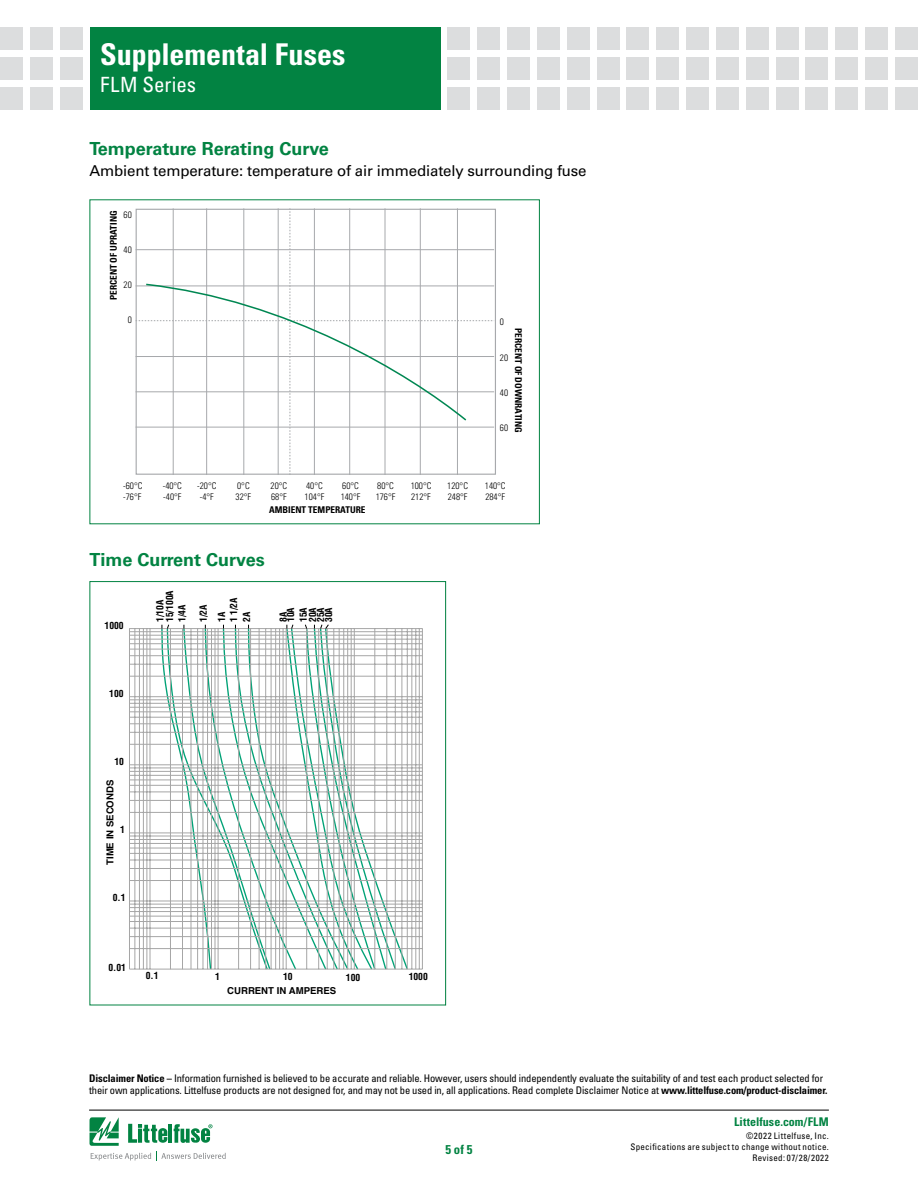
<style>
.page{position:relative;width:918px;height:1188px;background:#fff}
.page>*{position:absolute;margin:0;border:0;box-sizing:border-box;transform-origin:0 0}
.t1{font:700 condensed 30px "Univers LT Std";color:#fff}
.t2{font:condensed 21px "Univers LT Std";letter-spacing:.005em;color:#fff}
.FACTS_HEAD{font:700 18px "Univers LT Std";color:#028342}
.FACTS_HEAD-2{font:15px "Univers LT Std";letter-spacing:-.01em;color:#000}
.t3{font:700 condensed 12.75px "Univers LT Std";color:#028342}
.t4{font:700 condensed 12px "Univers LT Std";letter-spacing:.005em;color:#028342}
.t5{font:condensed 10.5px/12px "Univers LT Std";letter-spacing:-.01em;color:#000}
.t6{font:700 condensed 9.6px/9.6px "Helvetica";color:#000}
.t7{font:700 9.6px "Helvetica";color:#000}
.t8{font:300 condensed 9.3px "Univers";color:#000}
.t9{font:700 condensed 9.3px "Univers";color:#000}
.t10{font:condensed 9px/10.8px "Univers LT Std";letter-spacing:.03em;color:#000;text-align:right}
.s1{font-weight:700}
</style>
<div class="page">
<hr style="left:89px;top:1110px;width:740px;height:1px;background:#000">
<div style="left:90px;top:27px;width:351px;height:82px;background:#028342"></div>
<div style="left:60px;top:27px;width:23px;height:23px;background:#dcddde"></div>
<div style="left:60px;top:57px;width:23px;height:23px;background:#dcddde"></div>
<div style="left:60px;top:87px;width:23px;height:22px;background:#dcddde"></div>
<div style="left:30px;top:27px;width:23px;height:23px;background:#dcddde"></div>
<div style="left:30px;top:57px;width:23px;height:23px;background:#dcddde"></div>
<div style="left:30px;top:87px;width:23px;height:22px;background:#dcddde"></div>
<div style="left:0;top:27px;width:23px;height:23px;background:#dcddde"></div>
<div style="left:0;top:57px;width:23px;height:23px;background:#dcddde"></div>
<div style="left:0;top:87px;width:23px;height:22px;background:#dcddde"></div>
<div style="left:448px;top:27px;width:22px;height:23px;background:#dcddde"></div>
<div style="left:448px;top:57px;width:22px;height:23px;background:#dcddde"></div>
<div style="left:448px;top:87px;width:22px;height:22px;background:#dcddde"></div>
<div style="left:477px;top:27px;width:23px;height:23px;background:#dcddde"></div>
<div style="left:477px;top:57px;width:23px;height:23px;background:#dcddde"></div>
<div style="left:477px;top:87px;width:23px;height:22px;background:#dcddde"></div>
<div style="left:507px;top:27px;width:23px;height:23px;background:#dcddde"></div>
<div style="left:507px;top:57px;width:23px;height:23px;background:#dcddde"></div>
<div style="left:507px;top:87px;width:23px;height:22px;background:#dcddde"></div>
<div style="left:537px;top:27px;width:23px;height:23px;background:#dcddde"></div>
<div style="left:537px;top:57px;width:23px;height:23px;background:#dcddde"></div>
<div style="left:537px;top:87px;width:23px;height:22px;background:#dcddde"></div>
<div style="left:567px;top:27px;width:23px;height:23px;background:#dcddde"></div>
<div style="left:567px;top:57px;width:23px;height:23px;background:#dcddde"></div>
<div style="left:567px;top:87px;width:23px;height:22px;background:#dcddde"></div>
<div style="left:597px;top:27px;width:23px;height:23px;background:#dcddde"></div>
<div style="left:597px;top:57px;width:23px;height:23px;background:#dcddde"></div>
<div style="left:597px;top:87px;width:23px;height:22px;background:#dcddde"></div>
<div style="left:627px;top:27px;width:22px;height:23px;background:#dcddde"></div>
<div style="left:627px;top:57px;width:22px;height:23px;background:#dcddde"></div>
<div style="left:627px;top:87px;width:22px;height:22px;background:#dcddde"></div>
<div style="left:656px;top:27px;width:23px;height:23px;background:#dcddde"></div>
<div style="left:656px;top:57px;width:23px;height:23px;background:#dcddde"></div>
<div style="left:656px;top:87px;width:23px;height:22px;background:#dcddde"></div>
<div style="left:686px;top:27px;width:23px;height:23px;background:#dcddde"></div>
<div style="left:686px;top:57px;width:23px;height:23px;background:#dcddde"></div>
<div style="left:686px;top:87px;width:23px;height:22px;background:#dcddde"></div>
<div style="left:716px;top:27px;width:23px;height:23px;background:#dcddde"></div>
<div style="left:716px;top:57px;width:23px;height:23px;background:#dcddde"></div>
<div style="left:716px;top:87px;width:23px;height:22px;background:#dcddde"></div>
<div style="left:746px;top:27px;width:23px;height:23px;background:#dcddde"></div>
<div style="left:746px;top:57px;width:23px;height:23px;background:#dcddde"></div>
<div style="left:746px;top:87px;width:23px;height:22px;background:#dcddde"></div>
<div style="left:805px;top:27px;width:23px;height:23px;background:#dcddde"></div>
<div style="left:805px;top:57px;width:23px;height:23px;background:#dcddde"></div>
<div style="left:805px;top:87px;width:23px;height:22px;background:#dcddde"></div>
<div style="left:776px;top:27px;width:22px;height:23px;background:#dcddde"></div>
<div style="left:776px;top:57px;width:22px;height:23px;background:#dcddde"></div>
<div style="left:776px;top:87px;width:22px;height:22px;background:#dcddde"></div>
<div style="left:835px;top:27px;width:23px;height:23px;background:#dcddde"></div>
<div style="left:835px;top:57px;width:23px;height:23px;background:#dcddde"></div>
<div style="left:835px;top:87px;width:23px;height:22px;background:#dcddde"></div>
<div style="left:865px;top:27px;width:23px;height:23px;background:#dcddde"></div>
<div style="left:865px;top:57px;width:23px;height:23px;background:#dcddde"></div>
<div style="left:865px;top:87px;width:23px;height:22px;background:#dcddde"></div>
<div style="left:895px;top:27px;width:23px;height:23px;background:#dcddde"></div>
<div style="left:895px;top:57px;width:23px;height:23px;background:#dcddde"></div>
<div style="left:895px;top:87px;width:23px;height:22px;background:#dcddde"></div>
<svg style="left:90px;top:1117px;width:136px;height:44px"></svg>
<svg style="left:136px;top:208px;width:358px;height:267px"></svg>
<hr style="left:136px;top:286px;width:358px;height:1px;background:#a7a9ac">
<hr style="left:136px;top:356px;width:358px;height:1px;background:#a7a9ac">
<hr style="left:136px;top:392px;width:358px;height:1px;background:#a7a9ac">
<hr style="left:136px;top:427px;width:358px;height:1px;background:#a7a9ac">
<svg style="left:145px;top:283px;width:323px;height:139px"></svg>
<svg style="left:129px;top:624px;width:294px;height:346px"></svg>
<div style="left:90px;top:581px;width:356px;height:424px;border:1px solid #028342"></div>
<h1 class="t1" style="left:100px;top:36px;width:247px">Supplemental Fuses</h1>
<h2 class="t2" style="left:100px;top:71px;width:97px">FLM Series</h2>
<p class="FACTS_HEAD" style="left:90px;top:138px;width:241px">Temperature Rerating Curve</p>
<p class="FACTS_HEAD-2" style="left:90px;top:162px;width:499px">Ambient temperature: temperature of air immediately surrounding fuse</p>
<p class="t9" style="left:108px;top:300px;width:91px;rotate:-90deg">PERCENT OF UPRATING</p>
<p class="t8" style="left:124px;top:209px;width:10px">60</p>
<p class="t8" style="left:124px;top:244px;width:10px">40</p>
<p class="t8" style="left:124px;top:279px;width:10px">20</p>
<p class="t8" style="left:128px;top:315px;width:6px">0</p>
<p class="t8" style="left:500px;top:317px;width:6px">0</p>
<p class="t8" style="left:500px;top:352px;width:10px">20</p>
<p class="t8" style="left:500px;top:387px;width:10px">40</p>
<p class="t8" style="left:500px;top:422px;width:10px">60</p>
<p class="t9" style="left:524px;top:328px;width:106px;rotate:90deg">PERCENT OF DOWNRATING</p>
<p class="t8" style="left:123px;top:480px;width:21px">-60°C</p>
<p class="t8" style="left:163px;top:480px;width:21px">-40°C</p>
<p class="t8" style="left:197px;top:480px;width:21px">-20°C</p>
<p class="t8" style="left:237px;top:480px;width:14px">0°C</p>
<p class="t8" style="left:271px;top:480px;width:18px">20°C</p>
<p class="t8" style="left:306px;top:480px;width:18px">40°C</p>
<p class="t8" style="left:342px;top:480px;width:18px">60°C</p>
<p class="t8" style="left:377px;top:480px;width:18px">80°C</p>
<p class="t8" style="left:411px;top:480px;width:22px">100°C</p>
<p class="t8" style="left:447px;top:480px;width:22px">120°C</p>
<p class="t8" style="left:485px;top:480px;width:22px">140°C</p>
<p class="t8" style="left:123px;top:492px;width:20px">-76°F</p>
<p class="t8" style="left:163px;top:492px;width:20px">-40°F</p>
<p class="t8" style="left:200px;top:492px;width:16px">-4°F</p>
<p class="t8" style="left:236px;top:492px;width:17px">32°F</p>
<p class="t8" style="left:271px;top:492px;width:17px">68°F</p>
<p class="t8" style="left:305px;top:492px;width:21px">104°F</p>
<p class="t8" style="left:341px;top:492px;width:21px">140°F</p>
<p class="t8" style="left:376px;top:492px;width:21px">176°F</p>
<p class="t8" style="left:411px;top:492px;width:21px">212°F</p>
<p class="t8" style="left:448px;top:492px;width:21px">248°F</p>
<p class="t8" style="left:485px;top:492px;width:21px">284°F</p>
<p class="t9" style="left:269px;top:504px;width:98px">AMBIENT TEMPERATURE</p>
<p class="FACTS_HEAD" style="left:90px;top:549px;width:177px">Time Current Curves</p>
<p class="t6" style="left:105px;top:621px;width:21px">1000</p>
<p class="t6" style="left:109px;top:689px;width:16px">100</p>
<p class="t6" style="left:114px;top:757px;width:11px">10</p>
<p class="t7" style="left:102px;top:865px;width:87px;rotate:-90deg">TIME IN SECONDS</p>
<p class="t6" style="left:120px;top:825px;width:6px">1</p>
<p class="t6" style="left:113px;top:893px;width:14px">0.1</p>
<p class="t6" style="left:155px;top:622px;width:33px;rotate:-90deg">1/10A<br>15/100A</p>
<p class="t6" style="left:177px;top:622px;width:19px;rotate:-90deg">1/4A</p>
<p class="t6" style="left:194px;top:622px;width:19px;line-height:18.1px;rotate:-90deg">1/2A<br>1A</p>
<p class="t6" style="left:227px;top:622px;width:26px;line-height:13px;rotate:-90deg">1 1/2A<br>2A</p>
<p class="t6" style="left:279px;top:622px;width:16px;line-height:7.5px;rotate:-90deg">8A<br>10A</p>
<p class="t6" style="left:299px;top:622px;width:16px;line-height:9.1px;rotate:-90deg">15A<br>20A</p>
<p class="t6" style="left:317px;top:622px;width:16px;line-height:7.8px;rotate:-90deg">25A<br>30A</p>
<p class="t6" style="left:108px;top:962px;width:19px">0.01</p>
<p class="t6" style="left:146px;top:971px;width:14px">0.1</p>
<p class="t6" style="left:215px;top:972px;width:6px">1</p>
<p class="t6" style="left:283px;top:972px;width:11px">10</p>
<p class="t6" style="left:346px;top:972px;width:16px">100</p>
<p class="t6" style="left:409px;top:971px;width:21px">1000</p>
<p class="t7" style="left:227px;top:983px;width:111px">CURRENT IN AMPERES</p>
<p class="t5" style="left:89px;top:1072px;width:740px"><span class="s1">Disclaimer Notice –</span> Information furnished is believed to be accurate and reliable. However, users should independently evaluate the suitability of and test each product selected for their own applications. Littelfuse products are not designed for, and may not be used in, all applications. Read complete Disclaimer Notice at <span class="s1">www.littelfuse.com/product-disclaimer.</span></p>
<p class="t3" style="left:445px;top:1142px;width:29px">5 of 5</p>
<p class="t4" style="left:734px;top:1115px;width:96px">Littelfuse.com/FLM</p>
<p class="t10" style="left:631px;top:1131px;width:200px">©2022 Littelfuse, Inc.<br>Specifications are subject to change without notice.<br>Revised: 07/28/2022</p>
</div>
